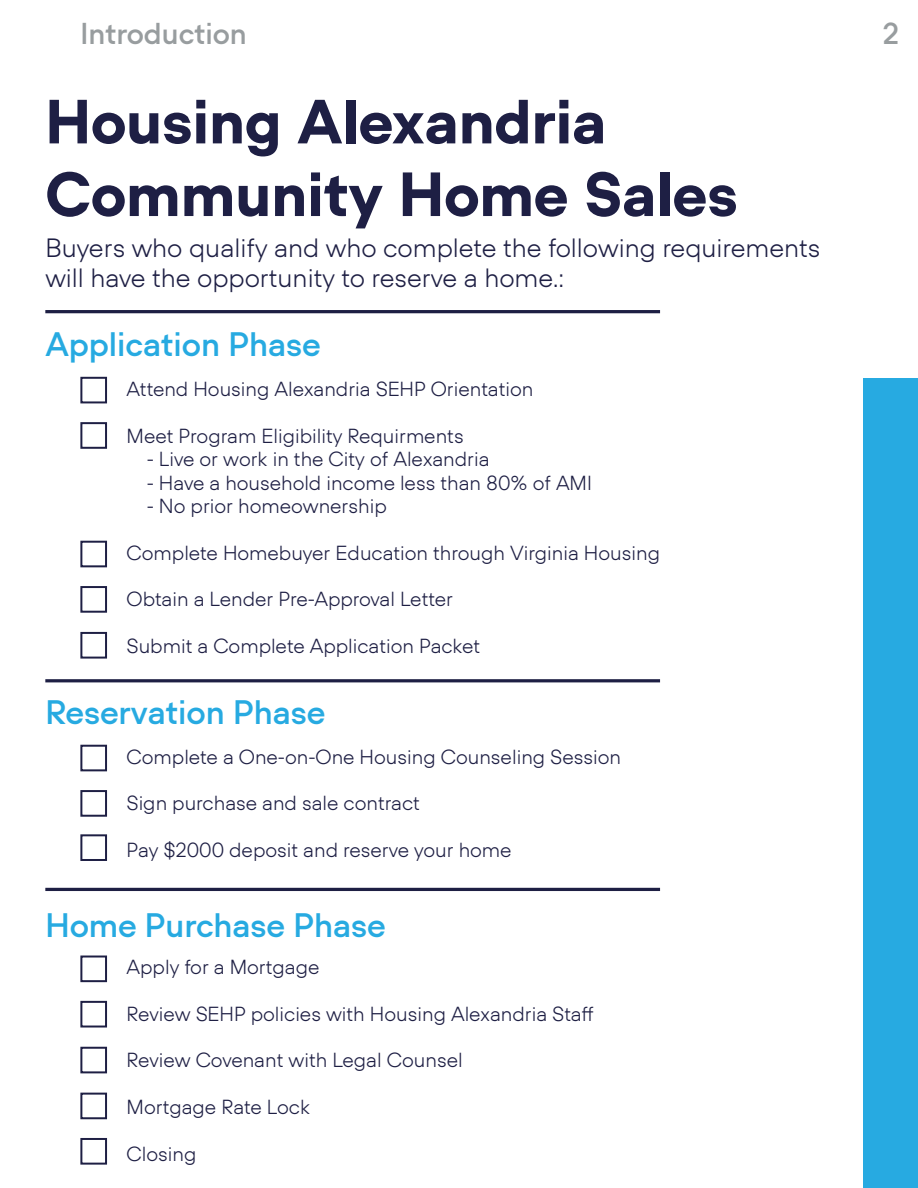
<style>
.page{position:relative;width:918px;height:1188px;background:#fff}
.page>*{position:absolute;margin:0;border:0;box-sizing:border-box;transform-origin:0 0}
.t1{font:700 60.6px/72.6px "U City Pro";color:#1e1f44}
.t2{font:600 32.4px "U City";color:#27aae1}
.t3{font:600 28.8px "U City";color:#989d9f}
.t4{font:300 25.2px/30.3px "U City";color:#1e1f44}
.t5{font:300 19.5px "U City";color:#1e1f44}
</style>
<div class="page">
<hr style="left:45px;top:310px;width:615px;height:3px;background:#1e1f44">
<hr style="left:45px;top:679px;width:615px;height:3px;background:#1e1f44">
<hr style="left:45px;top:888px;width:615px;height:3px;background:#1e1f44">
<div style="left:80px;top:377px;width:27px;height:26px;border:2px solid #1e1f44"></div>
<div style="left:80px;top:422px;width:27px;height:27px;border:2px solid #1e1f44"></div>
<div style="left:80px;top:541px;width:27px;height:26px;border:2px solid #1e1f44"></div>
<div style="left:80px;top:586px;width:27px;height:27px;border:2px solid #1e1f44"></div>
<div style="left:80px;top:632px;width:27px;height:27px;border:2px solid #1e1f44"></div>
<div style="left:80px;top:745px;width:27px;height:26px;border:2px solid #1e1f44"></div>
<div style="left:80px;top:790px;width:27px;height:27px;border:2px solid #1e1f44"></div>
<div style="left:80px;top:956px;width:27px;height:26px;border:2px solid #1e1f44"></div>
<div style="left:80px;top:1001px;width:27px;height:27px;border:2px solid #1e1f44"></div>
<div style="left:80px;top:1047px;width:27px;height:26px;border:2px solid #1e1f44"></div>
<div style="left:80px;top:1093px;width:27px;height:26px;border:2px solid #1e1f44"></div>
<div style="left:80px;top:1138px;width:27px;height:27px;border:2px solid #1e1f44"></div>
<div style="left:80px;top:834px;width:27px;height:27px;border:2px solid #1e1f44"></div>
<div style="left:864px;top:379px;width:54px;height:809px;background:#27aae1"></div>
<h3 class="t3" style="left:81px;top:16px;width:168px">Introduction</h3>
<h3 class="t3" style="left:883px;top:16px;width:18px">2</h3>
<h1 class="t1" style="left:45px;top:79px;width:694px">Housing Alexandria<br>Community Home Sales</h1>
<p class="t4" style="left:45px;top:233px;width:777px">Buyers who qualify and who complete the following requirements will have the opportunity to reserve a home.:</p>
<h2 class="t2" style="left:45px;top:324px;width:277px">Application Phase</h2>
<p class="t5" style="left:127px;top:378px;width:408px">Attend Housing Alexandria SEHP Orientation</p>
<p class="t5" style="left:127px;top:424px;width:339px">Meet Program Eligibility Requirments</p>
<p class="t5" style="left:147px;top:448px;width:344px">- Live or work in the City of Alexandria</p>
<p class="t5" style="left:147px;top:471px;width:447px">- Have a household income less than 80% of AMI</p>
<p class="t5" style="left:147px;top:494px;width:242px">- No prior homeownership</p>
<p class="t5" style="left:127px;top:541px;width:535px">Complete Homebuyer Education through Virginia Housing</p>
<p class="t5" style="left:127px;top:588px;width:328px">Obtain a Lender Pre-Approval Letter</p>
<p class="t5" style="left:127px;top:634px;width:355px">Submit a Complete Application Packet</p>
<h2 class="t2" style="left:45px;top:692px;width:282px">Reservation Phase</h2>
<p class="t5" style="left:127px;top:745px;width:496px">Complete a One-on-One Housing Counseling Session</p>
<p class="t5" style="left:127px;top:792px;width:295px">Sign purchase and sale contract</p>
<p class="t5" style="left:127px;top:838px;width:387px">Pay $2000 deposit and reserve your home</p>
<h2 class="t2" style="left:45px;top:905px;width:342px">Home Purchase Phase</h2>
<p class="t5" style="left:127px;top:955px;width:194px">Apply for a Mortgage</p>
<p class="t5" style="left:127px;top:1002px;width:469px">Review SEHP policies with Housing Alexandria Staff</p>
<p class="t5" style="left:127px;top:1049px;width:338px">Review Covenant with Legal Counsel</p>
<p class="t5" style="left:127px;top:1095px;width:185px">Mortgage Rate Lock</p>
<p class="t5" style="left:127px;top:1142px;width:71px">Closing</p>
</div>
